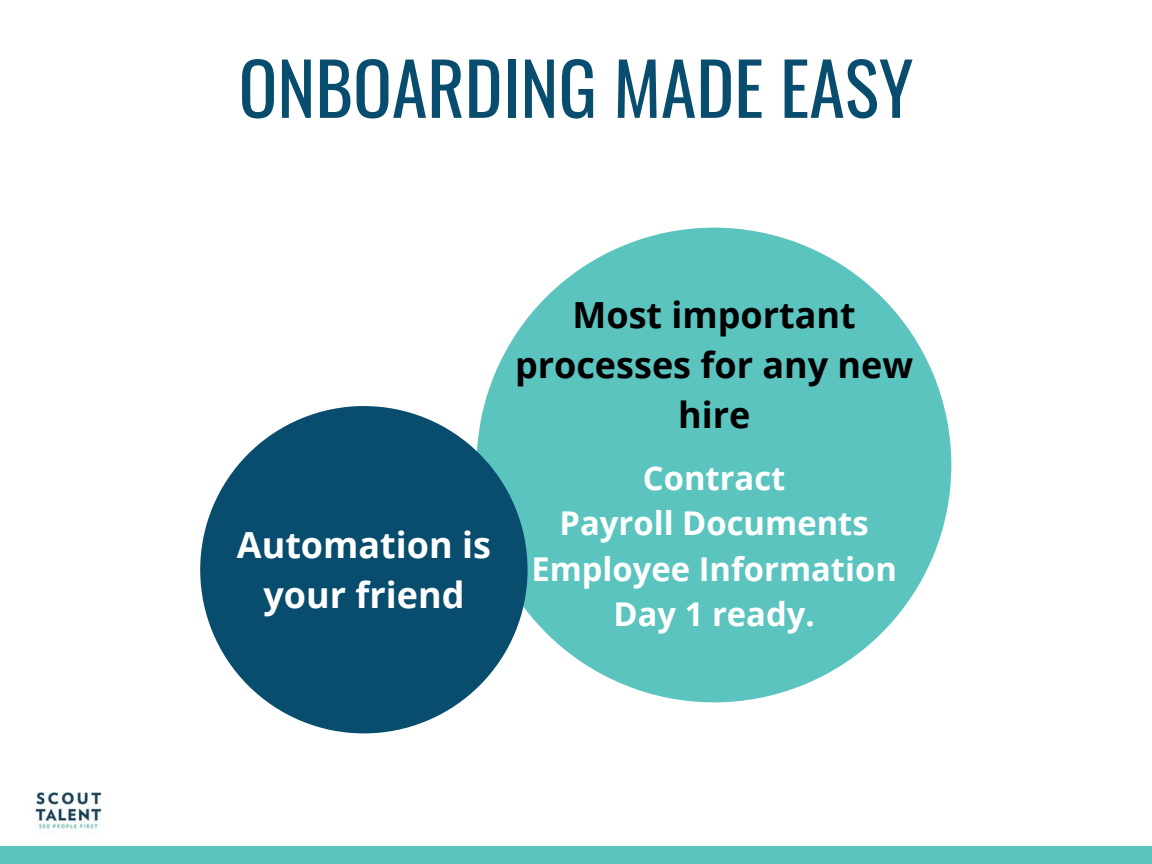
<style>
.page{position:relative;width:1152px;height:864px;background:#fff}
.page>*{position:absolute;margin:0;border:0;box-sizing:border-box;transform-origin:0 0}
.t1{font:72px "Oswald";color:#084d6d}
.t2{font:700 36px/50.1px "Open Sans";color:#000;text-align:center}
.t3{font:700 36px/50.1px "Open Sans";color:#fff;text-align:center}
.t4{font:700 32.85px/45.6px "Open Sans";color:#fff;text-align:center}
</style>
<div class="page">
<svg style="left:484px;top:228px;width:467px;height:474px;fill:#5bc4bf"></svg>
<div style="left:0;top:846px;width:1152px;height:18px;background:#5bc4bf"></div>
<svg style="left:200px;top:406px;width:328px;height:327px;fill:#084d6d"></svg>
<img style="left:35px;top:793px;width:67px;height:37px">
<h1 class="t1" style="left:239px;top:32px;width:676px">ONBOARDING MADE EASY</h1>
<p class="t3" style="left:237px;top:519px;width:256px">Automation is your friend</p>
<p class="t2" style="left:515px;top:288px;width:400px">Most important processes for any new hire</p>
<p class="t4" style="left:531px;top:454px;width:367px">Contract<br>Payroll Documents<br>Employee Information<br>Day 1 ready.</p>
</div>
